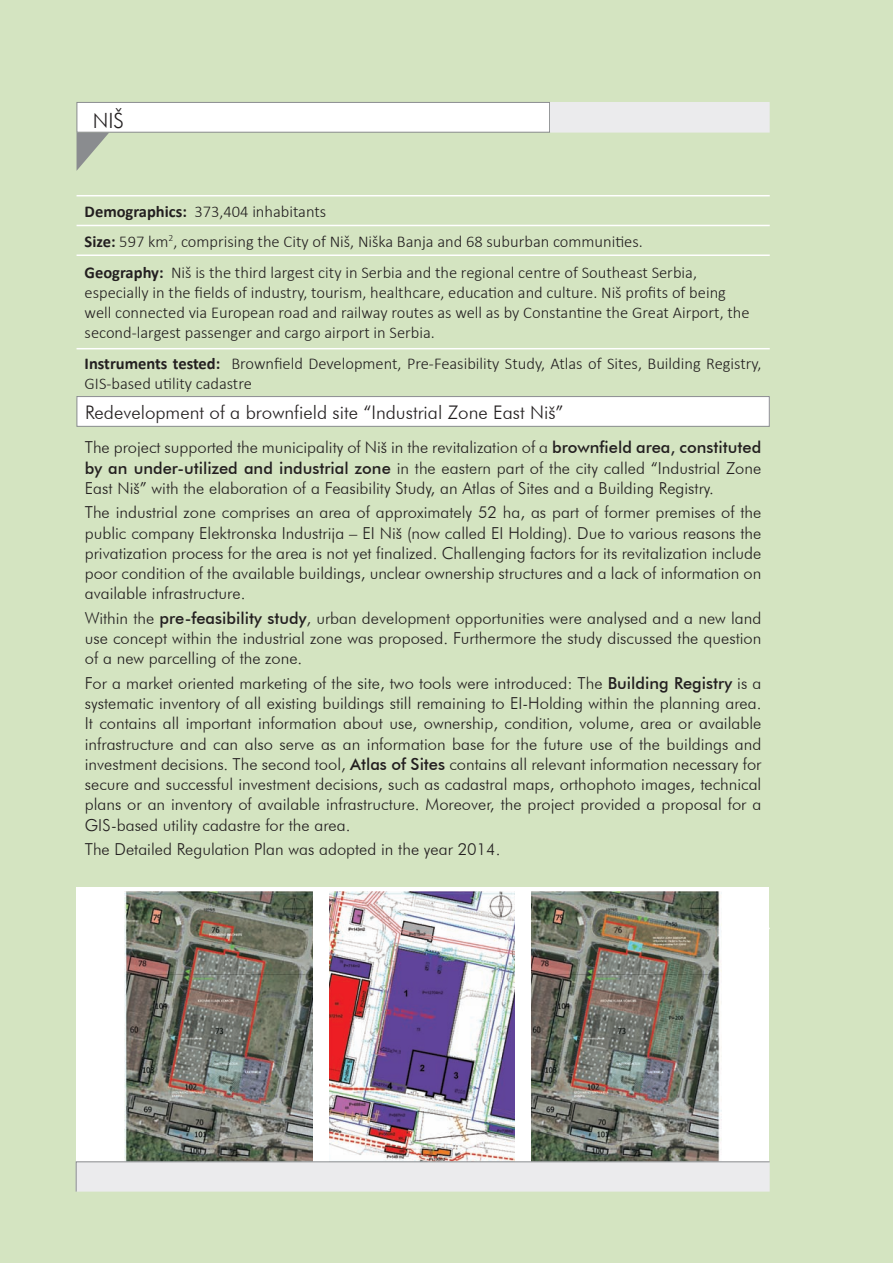
<style>
.page{position:relative;width:893px;height:1263px;background:#d4e4c1}
.page>*{position:absolute;margin:0;border:0;box-sizing:border-box;transform-origin:0 0}
.t1{font:300 21px "Futura BT";color:#231f20}
.t2{font:300 18.75px "Futura BT";color:#231f20}
.t3{font:300 16.5px/20.2px "Futura BT";color:#231f20;text-align:justify}
.t4{font:300 16.5px/19.8px "Calibri";color:#231f20}
.s1{font-weight:700}
.s2{font-weight:500}
</style>
<div class="page">
<div style="left:77px;top:102px;width:473px;height:30px;background:#fff"></div>
<div style="left:77px;top:102px;width:473px;height:31px;border:1px solid #8a8c8f"></div>
<svg style="left:77px;top:133px;width:32px;height:37px"></svg>
<div style="left:551px;top:103px;width:218px;height:29px;background:#ebebed"></div>
<div style="left:550px;top:102px;width:220px;height:31px;border:2px solid #ebebed"></div>
<div style="left:77px;top:887px;width:692px;height:277px;background:#fff"></div>
<hr style="left:77px;top:195px;width:693px;height:1px;background:#fff">
<hr style="left:77px;top:225px;width:693px;height:1px;background:#fff">
<hr style="left:77px;top:254px;width:693px;height:2px;background:#fff">
<hr style="left:77px;top:348px;width:693px;height:1px;background:#fff">
<hr style="left:77px;top:928px;width:693px;height:1px;background:#fff">
<div style="left:77px;top:397px;width:692px;height:29px;background:#fff"></div>
<div style="left:77px;top:396px;width:693px;height:31px;border:1px solid #8a8c8f"></div>
<img style="left:125px;top:892px;width:596px;height:269px">
<div style="left:313px;top:887px;width:16px;height:274px;background:#fff"></div>
<div style="left:515px;top:887px;width:15px;height:274px;background:#fff"></div>
<svg style="left:75px;top:1161px;width:695px;height:31px;background:#e6e7e8"></svg>
<p class="t1" style="left:93px;top:108px;width:33px">nIŠ</p>
<p class="t4" style="left:85px;top:196px;width:560px;line-height:29.7px"><span class="s1">Demographics:</span> 373,404 inhabitants<br><span class="s1">Size:</span> 597 km<sup>2</sup>, comprising the City of Niš, Niška Banja and 68 suburban communities.</p>
<p class="t4" style="left:85px;top:263px;width:666px"><span class="s1">Geography:</span> Niš is the third largest city in Serbia and the regional centre of Southeast Serbia, especially in the fields of industry, tourism, healthcare, education and culture. Niš profits of being well connected via European road and railway routes as well as by Constantine the Great Airport, the second-largest passenger and cargo airport in Serbia.</p>
<p class="t4" style="left:85px;top:354px;width:678px"><span class="s1">Instruments tested:</span> Brownfield Development, Pre-Feasibility Study, Atlas of Sites, Building Registry,<br>GIS-based utility cadastre</p>
<p class="t2" style="left:85px;top:401px;width:480px">Redevelopment of a brownfield site “Industrial Zone east niš”</p>
<p class="t3" style="left:85px;top:437px;width:678px">the project supported the municipality of niš in the revitalization of a <span class="s2">brownfield area, constituted by an under-utilized and industrial zone</span> in the eastern part of the city called “Industrial Zone east niš” with the elaboration of a Feasibility study, an Atlas of sites and a Building Registry.</p>
<p class="t3" style="left:85px;top:502px;width:678px">the industrial zone comprises an area of approximately 52 ha, as part of former premises of the public company elektronska Industrija – eI niš (now called eI Holding). Due to various reasons the privatization process for the area is not yet finalized. challenging factors for its revitalization include poor condition of the available buildings, unclear ownership structures and a lack of information on available infrastructure.</p>
<p class="t3" style="left:85px;top:608px;width:678px">Within the <span class="s2">pre-feasibility study</span>, urban development opportunities were analysed and a new land use concept within the industrial zone was proposed. Furthermore the study discussed the question of a new parcelling of the zone.</p>
<p class="t3" style="left:85px;top:673px;width:678px">For a market oriented marketing of the site, two tools were introduced: the <span class="s2">Building Registry</span> is a systematic inventory of all existing buildings still remaining to eI-Holding within the planning area.<br>It contains all important information about use, ownership, condition, volume, area or available infrastructure and can also serve as an information base for the future use of the buildings and investment decisions. the second tool, <span class="s2">Atlas of Sites</span> contains all relevant information necessary for secure and successful investment decisions, such as cadastral maps, orthophoto images, technical plans or an inventory of available infrastructure. Moreover, the project provided a proposal for a GIs-based utility cadastre for the area.</p>
<p class="t3" style="left:85px;top:839px;width:417px">the Detailed Regulation Plan was adopted in the year 2014.</p>
</div>
